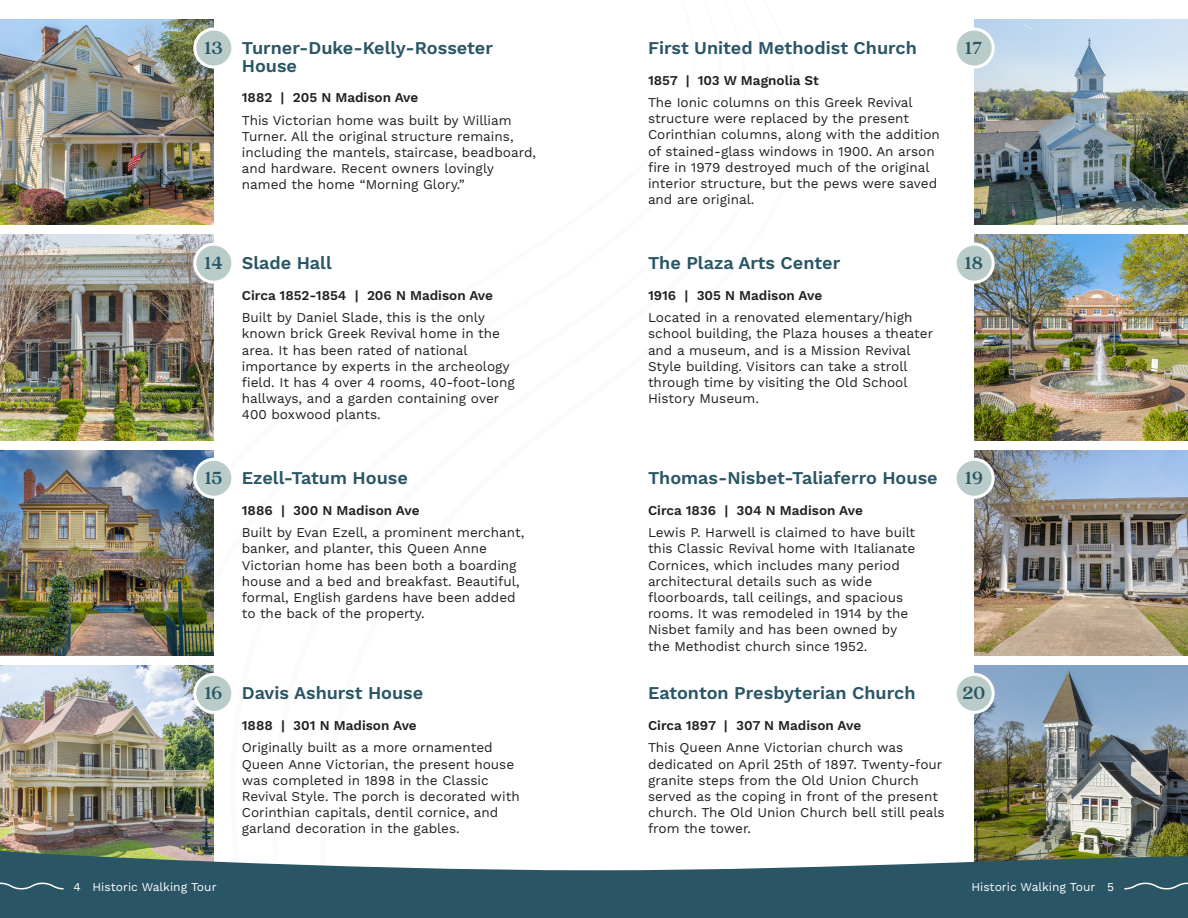
<style>
.page{position:relative;width:1188px;height:918px;background:#fff}
.page>*{position:absolute;margin:0;border:0;box-sizing:border-box;transform-origin:0 0}
._01__House_Numbers{font:700 19.5px "Quincy CF";color:#295565}
._02__House_Name{font:600 18px/18px "Work Sans";color:#295565}
._04__House_Descripti{font:13.5px/16.2px "Work Sans";color:#231f20}
._03__House_Year___Ad{font:600 13.5px "Work Sans";color:#231f20}
._07__L_Page_Footer{font:12px "Work Sans";color:#fff}
._08__R_Page_Footer{font:12px "Work Sans";color:#fff}
._06__L_Page_Number{font:12px "Work Sans";color:#fff}
._05__R_Page_Numbers{font:12px "Work Sans";color:#fff}
</style>
<div class="page">
<img style="left:974px;top:20px;width:214px;height:205px">
<img style="left:974px;top:235px;width:214px;height:205px">
<img style="left:974px;top:450px;width:214px;height:205px">
<img style="left:974px;top:665px;width:214px;height:183px">
<div style="left:955px;top:674px;width:38px;height:38px;background:#b9ccc9;border-radius:50%"></div>
<div style="left:954px;top:673px;width:41px;height:41px;border:3px solid #fff;border-radius:50%"></div>
<div style="left:955px;top:459px;width:38px;height:38px;background:#b9ccc9;border-radius:50%"></div>
<div style="left:954px;top:458px;width:41px;height:41px;border:3px solid #fff;border-radius:50%"></div>
<div style="left:955px;top:244px;width:38px;height:38px;background:#b9ccc9;border-radius:50%"></div>
<div style="left:954px;top:243px;width:41px;height:41px;border:3px solid #fff;border-radius:50%"></div>
<div style="left:955px;top:29px;width:38px;height:38px;background:#b9ccc9;border-radius:50%"></div>
<div style="left:954px;top:28px;width:41px;height:41px;border:3px solid #fff;border-radius:50%"></div>
<img style="left:0;top:665px;width:214px;height:183px">
<img style="left:0;top:450px;width:214px;height:205px">
<img style="left:0;top:235px;width:214px;height:205px">
<img style="left:0;top:20px;width:214px;height:205px">
<div style="left:195px;top:29px;width:38px;height:38px;background:#b9ccc9;border-radius:50%"></div>
<div style="left:193px;top:28px;width:41px;height:41px;border:3px solid #fff;border-radius:50%"></div>
<div style="left:195px;top:459px;width:38px;height:38px;background:#b9ccc9;border-radius:50%"></div>
<div style="left:193px;top:458px;width:41px;height:41px;border:3px solid #fff;border-radius:50%"></div>
<div style="left:195px;top:244px;width:38px;height:38px;background:#b9ccc9;border-radius:50%"></div>
<div style="left:193px;top:243px;width:41px;height:41px;border:3px solid #fff;border-radius:50%"></div>
<div style="left:195px;top:674px;width:38px;height:38px;background:#b9ccc9;border-radius:50%"></div>
<div style="left:193px;top:673px;width:41px;height:41px;border:3px solid #fff;border-radius:50%"></div>
<svg style="left:0;top:848px;width:1188px;height:70px;fill:#295565"></svg>
<svg style="left:0;top:882px;width:65px;height:8px"></svg>
<svg style="left:1123px;top:882px;width:65px;height:8px"></svg>
<p class="_02__House_Name" style="left:242px;top:40px;width:253px">Turner-Duke-Kelly-Rosseter<br>House</p>
<p class="_02__House_Name" style="left:648px;top:40px;width:270px">First United Methodist Church</p>
<p class="_01__House_Numbers" style="left:204px;top:34px;width:20px">13</p>
<p class="_01__House_Numbers" style="left:965px;top:34px;width:19px">17</p>
<p class="_03__House_Year___Ad" style="left:648px;top:72px;width:173px">1857 | 103 W Magnolia St</p>
<p class="_03__House_Year___Ad" style="left:242px;top:90px;width:178px">1882 | 205 N Madison Ave</p>
<p class="_04__House_Descripti" style="left:242px;top:113px;width:296px">This Victorian home was built by William Turner. All the original structure remains, including the mantels, staircase, beadboard, and hardware. Recent owners lovingly named the home “Morning Glory.”</p>
<p class="_04__House_Descripti" style="left:648px;top:95px;width:293px">The Ionic columns on this Greek Revival structure were replaced by the present Corinthian columns, along with the addition of stained-glass windows in 1900. An arson fire in 1979 destroyed much of the original interior structure, but the pews were saved and are original.</p>
<p class="_01__House_Numbers" style="left:204px;top:249px;width:20px">14</p>
<p class="_02__House_Name" style="left:242px;top:255px;width:91px">Slade Hall</p>
<p class="_02__House_Name" style="left:648px;top:255px;width:194px">The Plaza Arts Center</p>
<p class="_01__House_Numbers" style="left:965px;top:249px;width:20px">18</p>
<p class="_03__House_Year___Ad" style="left:242px;top:287px;width:253px">Circa 1852-1854 | 206 N Madison Ave</p>
<p class="_03__House_Year___Ad" style="left:648px;top:287px;width:176px">1916 | 305 N Madison Ave</p>
<p class="_04__House_Descripti" style="left:242px;top:310px;width:275px">Built by Daniel Slade, this is the only known brick Greek Revival home in the area. It has been rated of national importance by experts in the archeology field. It has 4 over 4 rooms, 40-foot-long hallways, and a garden containing over 400 boxwood plants.</p>
<p class="_04__House_Descripti" style="left:648px;top:310px;width:287px">Located in a renovated elementary/high school building, the Plaza houses a theater and a museum, and is a Mission Revival Style building. Visitors can take a stroll through time by visiting the Old School History Museum.</p>
<p class="_01__House_Numbers" style="left:205px;top:464px;width:19px">15</p>
<p class="_02__House_Name" style="left:242px;top:470px;width:168px">Ezell-Tatum House</p>
<p class="_02__House_Name" style="left:648px;top:470px;width:291px">Thomas-Nisbet-Taliaferro House</p>
<p class="_01__House_Numbers" style="left:965px;top:464px;width:19px">19</p>
<p class="_03__House_Year___Ad" style="left:242px;top:502px;width:179px">1886 | 300 N Madison Ave</p>
<p class="_03__House_Year___Ad" style="left:648px;top:502px;width:216px">Circa 1836 | 304 N Madison Ave</p>
<p class="_04__House_Descripti" style="left:242px;top:525px;width:284px">Built by Evan Ezell, a prominent merchant, banker, and planter, this Queen Anne Victorian home has been both a boarding house and a bed and breakfast. Beautiful, formal, English gardens have been added to the back of the property.</p>
<p class="_04__House_Descripti" style="left:648px;top:525px;width:269px">Lewis P. Harwell is claimed to have built this Classic Revival home with Italianate Cornices, which includes many period architectural details such as wide floorboards, tall ceilings, and spacious rooms. It was remodeled in 1914 by the Nisbet family and has been owned by the Methodist church since 1952.</p>
<p class="_01__House_Numbers" style="left:205px;top:680px;width:19px">16</p>
<p class="_02__House_Name" style="left:242px;top:685px;width:183px">Davis Ashurst House</p>
<p class="_02__House_Name" style="left:648px;top:685px;width:269px">Eatonton Presbyterian Church</p>
<p class="_01__House_Numbers" style="left:963px;top:680px;width:24px">20</p>
<p class="_03__House_Year___Ad" style="left:242px;top:718px;width:177px">1888 | 301 N Madison Ave</p>
<p class="_03__House_Year___Ad" style="left:648px;top:718px;width:215px">Circa 1897 | 307 N Madison Ave</p>
<p class="_04__House_Descripti" style="left:242px;top:740px;width:280px">Originally built as a more ornamented Queen Anne Victorian, the present house was completed in 1898 in the Classic Revival Style. The porch is decorated with Corinthian capitals, dentil cornice, and garland decoration in the gables.</p>
<p class="_04__House_Descripti" style="left:648px;top:740px;width:298px">This Queen Anne Victorian church was dedicated on April 25th of 1897. Twenty-four granite steps from the Old Union Church served as the coping in front of the present church. The Old Union Church bell still peals from the tower.</p>
<p class="_06__L_Page_Number" style="left:74px;top:880px;width:9px">4</p>
<p class="_07__L_Page_Footer" style="left:92px;top:880px;width:126px">Historic Walking Tour</p>
<p class="_08__R_Page_Footer" style="left:971px;top:880px;width:126px">Historic Walking Tour</p>
<p class="_05__R_Page_Numbers" style="left:1107px;top:880px;width:8px">5</p>
</div>
